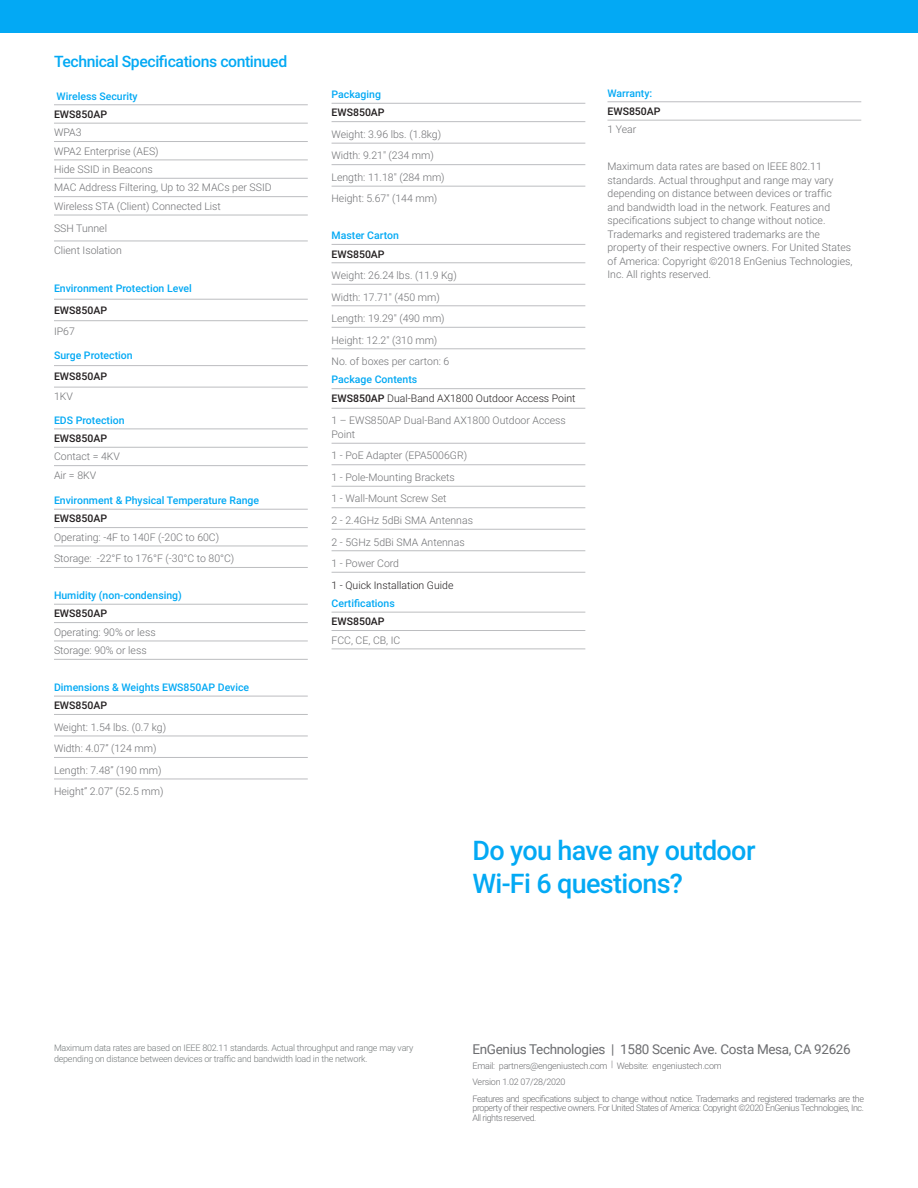
<style>
.page{position:relative;width:918px;height:1188px;background:#fff}
.page>*{position:absolute;margin:0;border:0;box-sizing:border-box;transform-origin:0 0}
.t1{font:500 27px/33px "Roboto";letter-spacing:-.025em;color:#03a9f4}
.t2{font:500 15.75px "Roboto";letter-spacing:-.025em;color:#03a9f4}
.Footer_Contact_Info{font:13.5px "Roboto";letter-spacing:-.025em;color:#6c6d70}
.t3{font:300 10.5px/13.5px "Roboto";color:#6f7073}
.t4{font:500 10.5px "Roboto";color:#03a9f4}
.t5{font:500 10.5px "Roboto";color:#231f20}
.t6{font:300 10.5px "Roboto";color:#231f20}
.Footnote{font:300 9px/9.8px "Roboto";letter-spacing:-.025em;color:#6c6d70;text-align:justify}
.t7{font:300 9px/10.8px "Roboto";letter-spacing:-.025em;color:#737879}
.s1{font-weight:500}
</style>
<div class="page">
<div style="left:0;top:0;width:918px;height:32px;background:#03a9f4"></div>
<hr style="left:54px;top:104px;width:254px;height:1px;background:#bcbdc0">
<hr style="left:54px;top:123px;width:254px;height:1px;background:#bcbdc0">
<hr style="left:54px;top:141px;width:254px;height:1px;background:#bcbdc0">
<hr style="left:54px;top:160px;width:254px;height:1px;background:#bcbdc0">
<hr style="left:54px;top:178px;width:254px;height:1px;background:#bcbdc0">
<hr style="left:54px;top:196px;width:254px;height:1px;background:#bcbdc0">
<hr style="left:54px;top:215px;width:254px;height:1px;background:#bcbdc0">
<hr style="left:54px;top:241px;width:254px;height:1px;background:#bcbdc0">
<hr style="left:54px;top:299px;width:254px;height:1px;background:#bcbdc0">
<hr style="left:54px;top:320px;width:254px;height:1px;background:#bcbdc0">
<hr style="left:54px;top:365px;width:254px;height:1px;background:#bcbdc0">
<hr style="left:54px;top:387px;width:254px;height:1px;background:#bcbdc0">
<hr style="left:54px;top:429px;width:254px;height:1px;background:#bcbdc0">
<hr style="left:54px;top:447px;width:254px;height:1px;background:#bcbdc0">
<hr style="left:54px;top:465px;width:254px;height:1px;background:#bcbdc0">
<hr style="left:54px;top:509px;width:254px;height:1px;background:#bcbdc0">
<hr style="left:54px;top:527px;width:254px;height:1px;background:#bcbdc0">
<hr style="left:54px;top:546px;width:254px;height:1px;background:#bcbdc0">
<hr style="left:54px;top:567px;width:254px;height:1px;background:#bcbdc0">
<hr style="left:54px;top:604px;width:254px;height:1px;background:#bcbdc0">
<hr style="left:54px;top:622px;width:254px;height:1px;background:#bcbdc0">
<hr style="left:54px;top:696px;width:254px;height:1px;background:#bcbdc0">
<hr style="left:54px;top:714px;width:254px;height:1px;background:#bcbdc0">
<hr style="left:54px;top:736px;width:254px;height:1px;background:#bcbdc0">
<hr style="left:54px;top:757px;width:254px;height:1px;background:#bcbdc0">
<hr style="left:54px;top:779px;width:254px;height:1px;background:#bcbdc0">
<hr style="left:54px;top:641px;width:254px;height:1px;background:#bcbdc0">
<hr style="left:54px;top:659px;width:254px;height:1px;background:#bcbdc0">
<hr style="left:332px;top:103px;width:253px;height:1px;background:#bcbdc0">
<hr style="left:332px;top:121px;width:253px;height:1px;background:#bcbdc0">
<hr style="left:332px;top:143px;width:253px;height:1px;background:#bcbdc0">
<hr style="left:332px;top:164px;width:253px;height:1px;background:#bcbdc0">
<hr style="left:332px;top:186px;width:253px;height:1px;background:#bcbdc0">
<hr style="left:332px;top:244px;width:253px;height:1px;background:#bcbdc0">
<hr style="left:332px;top:262px;width:253px;height:1px;background:#bcbdc0">
<hr style="left:332px;top:284px;width:253px;height:1px;background:#bcbdc0">
<hr style="left:332px;top:305px;width:253px;height:1px;background:#bcbdc0">
<hr style="left:332px;top:327px;width:253px;height:1px;background:#bcbdc0">
<hr style="left:332px;top:348px;width:253px;height:1px;background:#bcbdc0">
<hr style="left:332px;top:388px;width:253px;height:1px;background:#bcbdc0">
<hr style="left:332px;top:408px;width:253px;height:1px;background:#bcbdc0">
<hr style="left:332px;top:443px;width:253px;height:1px;background:#bcbdc0">
<hr style="left:332px;top:464px;width:253px;height:1px;background:#bcbdc0">
<hr style="left:332px;top:486px;width:253px;height:1px;background:#bcbdc0">
<hr style="left:332px;top:507px;width:253px;height:1px;background:#bcbdc0">
<hr style="left:332px;top:529px;width:253px;height:1px;background:#bcbdc0">
<hr style="left:332px;top:550px;width:253px;height:1px;background:#bcbdc0">
<hr style="left:332px;top:572px;width:253px;height:1px;background:#bcbdc0">
<hr style="left:332px;top:612px;width:253px;height:1px;background:#bcbdc0">
<hr style="left:332px;top:630px;width:253px;height:1px;background:#bcbdc0">
<hr style="left:332px;top:649px;width:253px;height:1px;background:#bcbdc0">
<hr style="left:608px;top:101px;width:253px;height:1px;background:#bcbdc0">
<hr style="left:608px;top:120px;width:253px;height:1px;background:#bcbdc0">
<p class="t2" style="left:54px;top:50px;width:235px">Technical Specifications continued</p>
<p class="t4" style="left:57px;top:88px;width:83px">Wireless Security</p>
<p class="t5" style="left:54px;top:107px;width:55px">EWS850AP</p>
<p class="t3" style="left:54px;top:125px;width:29px">WPA3</p>
<p class="t3" style="left:54px;top:144px;width:106px">WPA2 Enterprise (AES)</p>
<p class="t3" style="left:54px;top:162px;width:100px">Hide SSID in Beacons</p>
<p class="t3" style="left:54px;top:181px;width:219px">MAC Address Filtering, Up to 32 MACs per SSID</p>
<p class="t3" style="left:54px;top:199px;width:169px">Wireless STA (Client) Connected List</p>
<p class="t3" style="left:54px;top:221px;width:55px">SSH Tunnel</p>
<p class="t3" style="left:54px;top:243px;width:69px">Client Isolation</p>
<p class="t4" style="left:54px;top:281px;width:139px">Environment Protection Level</p>
<p class="t5" style="left:54px;top:303px;width:55px">EWS850AP</p>
<p class="t3" style="left:54px;top:325px;width:22px">IP67</p>
<p class="t4" style="left:54px;top:348px;width:80px">Surge Protection</p>
<p class="t5" style="left:54px;top:369px;width:55px">EWS850AP</p>
<p class="t3" style="left:54px;top:389px;width:20px">1KV</p>
<p class="t4" style="left:54px;top:413px;width:72px">EDS Protection</p>
<p class="t5" style="left:54px;top:431px;width:55px">EWS850AP</p>
<p class="t3" style="left:54px;top:450px;width:68px">Contact = 4KV</p>
<p class="t3" style="left:54px;top:468px;width:44px">Air = 8KV</p>
<p class="t4" style="left:54px;top:493px;width:207px">Environment &amp; Physical Temperature Range</p>
<p class="t5" style="left:54px;top:511px;width:55px">EWS850AP</p>
<p class="t3" style="left:54px;top:530px;width:167px">Operating: -4F to 140F (-20C to 60C)</p>
<p class="t3" style="left:54px;top:551px;width:182px">Storage: -22°F to 176°F (-30°C to 80°C)</p>
<p class="t4" style="left:54px;top:588px;width:129px">Humidity (non-condensing)</p>
<p class="t5" style="left:54px;top:606px;width:55px">EWS850AP</p>
<p class="t3" style="left:54px;top:625px;width:103px">Operating: 90% or less</p>
<p class="t3" style="left:54px;top:643px;width:94px">Storage: 90% or less</p>
<p class="t4" style="left:54px;top:680px;width:197px">Dimensions &amp; Weights EWS850AP Device</p>
<p class="t5" style="left:54px;top:698px;width:55px">EWS850AP</p>
<p class="t3" style="left:54px;top:720px;width:114px">Weight: 1.54 lbs. (0.7 kg)</p>
<p class="t3" style="left:54px;top:741px;width:104px">Width: 4.07” (124 mm)</p>
<p class="t3" style="left:54px;top:763px;width:109px">Length: 7.48” (190 mm)</p>
<p class="t3" style="left:54px;top:784px;width:111px">Height” 2.07” (52.5 mm)</p>
<p class="t4" style="left:332px;top:87px;width:51px">Packaging</p>
<p class="t5" style="left:332px;top:105px;width:55px">EWS850AP</p>
<p class="t3" style="left:332px;top:127px;width:111px">Weight: 3.96 lbs. (1.8kg)</p>
<p class="t3" style="left:332px;top:149px;width:104px">Width: 9.21" (234 mm)</p>
<p class="t3" style="left:332px;top:170px;width:115px">Length: 11.18" (284 mm)</p>
<p class="t3" style="left:332px;top:192px;width:107px">Height: 5.67" (144 mm)</p>
<p class="t4" style="left:332px;top:228px;width:69px">Master Carton</p>
<p class="t5" style="left:332px;top:246px;width:55px">EWS850AP</p>
<p class="t3" style="left:332px;top:268px;width:127px">Weight: 26.24 lbs. (11.9 Kg)</p>
<p class="t3" style="left:332px;top:290px;width:110px">Width: 17.71" (450 mm)</p>
<p class="t3" style="left:332px;top:311px;width:115px">Length: 19.29" (490 mm)</p>
<p class="t3" style="left:332px;top:333px;width:107px">Height: 12.2" (310 mm)</p>
<p class="t3" style="left:332px;top:354px;width:119px">No. of boxes per carton: 6</p>
<p class="t4" style="left:332px;top:372px;width:87px">Package Contents</p>
<p class="t6" style="left:332px;top:391px;width:246px"><span class="s1">EWS850AP</span> Dual-Band AX1800 Outdoor Access Point</p>
<p class="t3" style="left:332px;top:414px;width:236px">1 – EWS850AP Dual-Band AX1800 Outdoor Access<br>Point</p>
<p class="t3" style="left:332px;top:449px;width:137px">1 - PoE Adapter (EPA5006GR)</p>
<p class="t3" style="left:332px;top:470px;width:125px">1 - Pole-Mounting Brackets</p>
<p class="t3" style="left:332px;top:492px;width:116px">1 - Wall-Mount Screw Set</p>
<p class="t3" style="left:332px;top:513px;width:143px">2 - 2.4GHz 5dBi SMA Antennas</p>
<p class="t3" style="left:332px;top:535px;width:135px">2 - 5GHz 5dBi SMA Antennas</p>
<p class="t3" style="left:332px;top:556px;width:69px">1 - Power Cord</p>
<p class="t6" style="left:332px;top:577px;width:123px">1 - Quick Installation Guide</p>
<p class="t4" style="left:332px;top:596px;width:65px">Certifications</p>
<p class="t5" style="left:332px;top:614px;width:55px">EWS850AP</p>
<p class="t3" style="left:332px;top:633px;width:70px">FCC, CE, CB, IC</p>
<p class="t4" style="left:608px;top:85px;width:46px">Warranty:</p>
<p class="t5" style="left:608px;top:104px;width:55px">EWS850AP</p>
<p class="t3" style="left:608px;top:122px;width:30px">1 Year</p>
<p class="t3" style="left:608px;top:159px;width:228px">Maximum data rates are based on IEEE 802.11 standards. Actual throughput and range may vary depending on distance between devices or traffic</p>
<p class="t3" style="left:608px;top:200px;width:247px">and bandwidth load in the network. Features and specifications subject to change without notice.<br>Trademarks and registered trademarks are the property of their respective owners. For United States of America: Copyright ©2018 EnGenius Technologies, Inc. All rights reserved.</p>
<p class="t1" style="left:472px;top:833px;width:285px">Do you have any outdoor<br>Wi-Fi 6 questions?</p>
<p class="t7" style="left:54px;top:1042px;width:361px">Maximum data rates are based on IEEE 802.11 standards. Actual throughput and range may vary depending on distance between devices or traffic and bandwidth load in the network.</p>
<p class="Footer_Contact_Info" style="left:472px;top:1040px;width:380px">EnGenius Technologies | 1580 Scenic Ave. Costa Mesa, CA 92626</p>
<p class="Footnote" style="left:472px;top:1060px;width:251px">Email: partners@engeniustech.com | Website: engeniustech.com</p>
<p class="Footnote" style="left:472px;top:1077px;width:95px">Version 1.02 07/28/2020</p>
<p class="Footnote" style="left:472px;top:1093px;width:393px">Features and specifications subject to change without notice. Trademarks and registered trademarks are the property of their respective owners. For United States of America: Copyright ©2020 EnGenius Technologies, Inc.<br>All rights reserved.</p>
</div>
